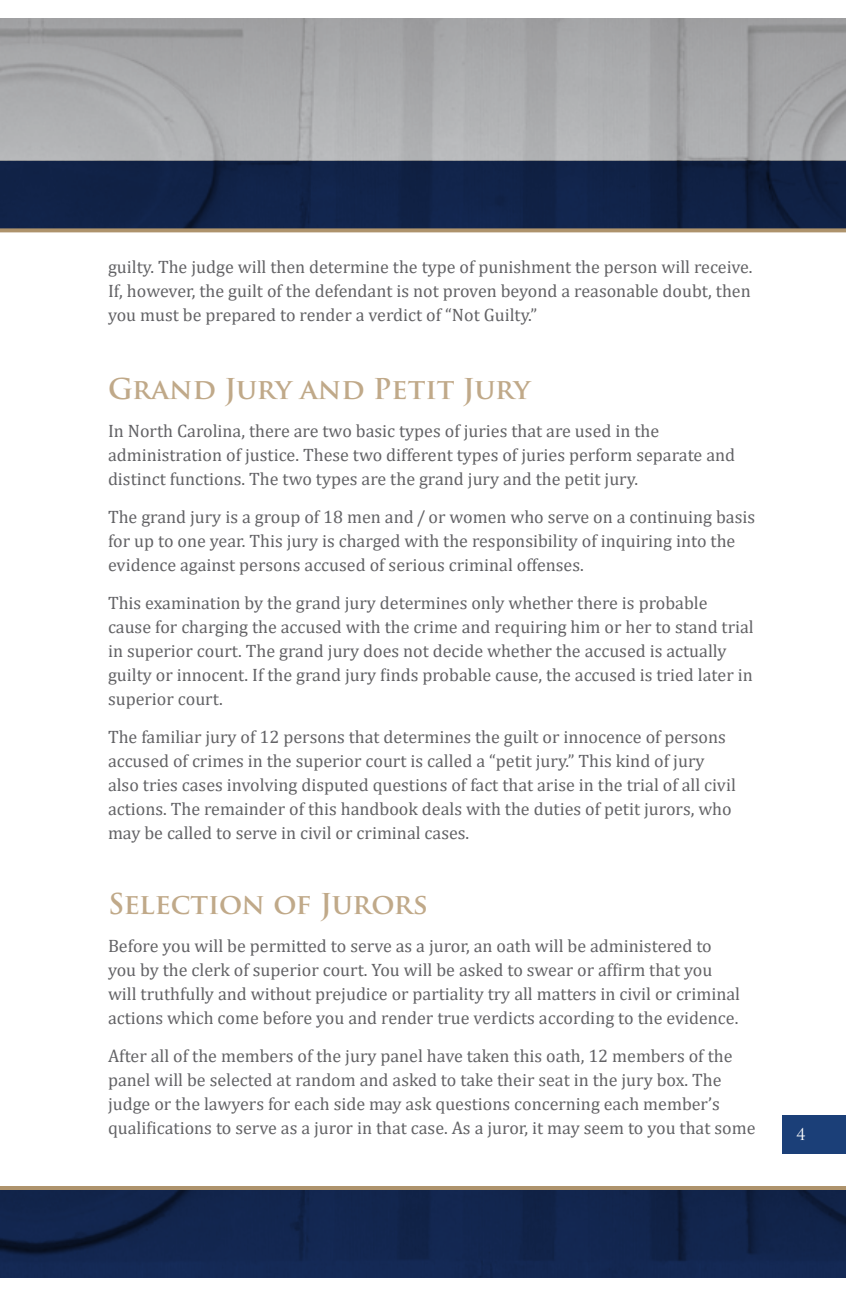
<style>
.page{position:relative;width:864px;height:1296px;background:#fff}
.page>*{position:absolute;margin:0;border:0;box-sizing:border-box;transform-origin:0 0}
.t1{font:700 28px "Trajan Pro";letter-spacing:-.005em;color:#c0a989}
.t2{font:18px/24px "Cambria";color:#636366}
.t3{font:16px "Trajan Pro";color:#fff}
</style>
<div class="page">
<div style="left:782px;top:1116px;width:64px;height:38px;background:#1b3f78"></div>
<div style="left:0;top:1188px;width:846px;height:90px;background:#12264f"></div>
<hr style="left:0;top:1186px;width:846px;height:4px;background:#ae936c">
<img style="left:0;top:18px;width:846px;height:143px">
<div style="left:0;top:161px;width:846px;height:69px;background:#102247"></div>
<svg style="left:0;top:228px;width:846px;height:4px;background:#9e8768"></svg>
<p class="t2" style="left:108px;top:255px;width:646px;text-align:justify">guilty. The judge will then determine the type of punishment the person will receive.<br>If, however, the guilt of the defendant is not proven beyond a reasonable doubt, then you must be prepared to render a verdict of “Not Guilty.”</p>
<p class="t1" style="left:108px;top:372px;width:424px">Grand Jury and Petit Jury</p>
<p class="t2" style="left:108px;top:419px;width:629px">In North Carolina, there are two basic types of juries that are used in the administration of justice. These two different types of juries perform separate and distinct functions. The two types are the grand jury and the petit jury.</p>
<p class="t2" style="left:108px;top:505px;width:649px">The grand jury is a group of 18 men and / or women who serve on a continuing basis for up to one year. This jury is charged with the responsibility of inquiring into the evidence against persons accused of serious criminal offenses.</p>
<p class="t2" style="left:108px;top:591px;width:647px">This examination by the grand jury determines only whether there is probable cause for charging the accused with the crime and requiring him or her to stand trial in superior court. The grand jury does not decide whether the accused is actually guilty or innocent. If the grand jury finds probable cause, the accused is tried later in superior court.</p>
<p class="t2" style="left:108px;top:725px;width:629px">The familiar jury of 12 persons that determines the guilt or innocence of persons accused of crimes in the superior court is called a “petit jury.” This kind of jury also tries cases involving disputed questions of fact that arise in the trial of all civil actions. The remainder of this handbook deals with the duties of petit jurors, who may be called to serve in civil or criminal cases.</p>
<p class="t1" style="left:108px;top:886px;width:321px">Selection of Jurors</p>
<p class="t2" style="left:108px;top:933px;width:634px">Before you will be permitted to serve as a juror, an oath will be administered to you by the clerk of superior court. You will be asked to swear or affirm that you will truthfully and without prejudice or partiality try all matters in civil or criminal actions which come before you and render true verdicts according to the evidence.</p>
<p class="t2" style="left:108px;top:1043px;width:649px">After all of the members of the jury panel have taken this oath, 12 members of the panel will be selected at random and asked to take their seat in the jury box. The judge or the lawyers for each side may ask questions concerning each member’s qualifications to serve as a juror in that case. As a juror, it may seem to you that some</p>
<p class="t3" style="left:796px;top:1124px;width:11px">4</p>
</div>
